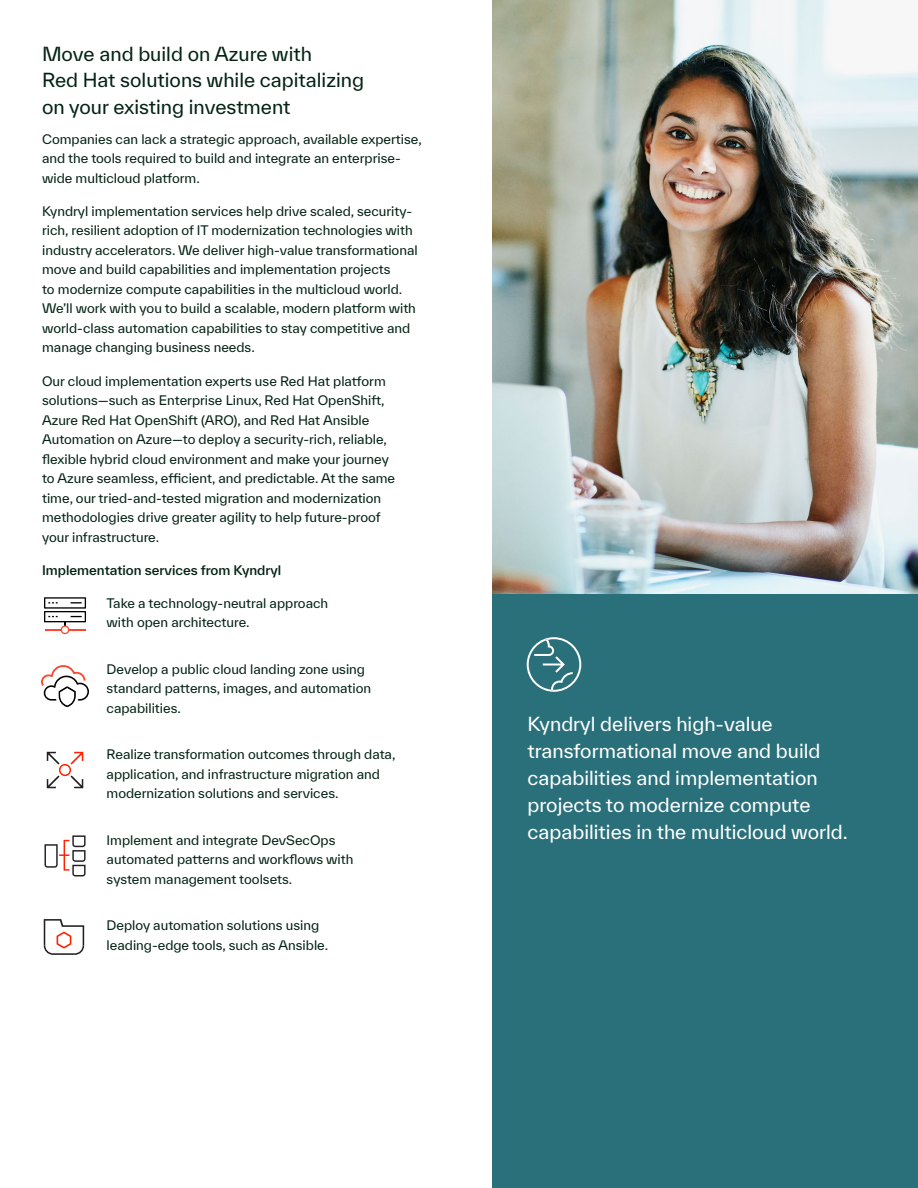
<style>
.page{position:relative;width:918px;height:1188px;background:#fff}
.page>*{position:absolute;margin:0;border:0;box-sizing:border-box;transform-origin:0 0}
.t1{font:18.75px/27px "TWK Everett";color:#fff}
.t2{font:18.75px/26.2px "TWK Everett";color:#042315}
.t3{font:12.75px/19.5px "TWK Everett";color:#042315}
.t4{font:500 12.75px "TWK Everett";color:#042315}
</style>
<div class="page">
<div style="left:492px;top:0;width:426px;height:1188px;background:#29707a"></div>
<svg style="left:44px;top:597px;width:42px;height:37px"></svg>
<svg style="left:47px;top:752px;width:36px;height:36px"></svg>
<svg style="left:45px;top:835px;width:41px;height:41px"></svg>
<img style="left:492px;top:0;width:426px;height:594px">
<svg style="left:41px;top:665px;width:48px;height:42px"></svg>
<svg style="left:527px;top:637px;width:54px;height:55px"></svg>
<svg style="left:44px;top:919px;width:40px;height:36px"></svg>
<p class="t2" style="left:42px;top:41px;width:323px">Move and build on Azure with<br>Red Hat solutions while capitalizing on your existing investment</p>
<p class="t3" style="left:42px;top:129px;width:381px">Companies can lack a strategic approach, available expertise, and the tools required to build and integrate an enterprise&shy;wide multicloud platform.</p>
<p class="t3" style="left:42px;top:201px;width:377px">Kyndryl implementation services help drive scaled, security&shy;rich, resilient adoption of IT modernization technologies with industry accelerators. We deliver high-value transformational move and build capabilities and implementation projects<br>to modernize compute capabilities in the multicloud world.<br>We’ll work with you to build a scalable, modern platform with world-class automation capabilities to stay competitive and manage changing business needs.</p>
<p class="t3" style="left:42px;top:371px;width:355px">Our cloud implementation experts use Red Hat platform solutions—such as Enterprise Linux, Red Hat OpenShift, Azure Red Hat OpenShift (ARO), and Red Hat Ansible Automation on Azure—to deploy a security-rich, reliable, flexible hybrid cloud environment and make your journey to Azure seamless, efficient, and predictable. At the same time, our tried-and-tested migration and modernization methodologies drive greater agility to help future-proof your infrastructure.</p>
<p class="t4" style="left:42px;top:561px;width:241px">Implementation services from Kyndryl</p>
<p class="t3" style="left:107px;top:593px;width:223px">Take a technology-neutral approach with open architecture.</p>
<p class="t3" style="left:107px;top:659px;width:266px">Develop a public cloud landing zone using standard patterns, images, and automation capabilities.</p>
<p class="t3" style="left:107px;top:745px;width:290px">Realize transformation outcomes through data, application, and infrastructure migration and modernization solutions and services.</p>
<p class="t3" style="left:107px;top:830px;width:248px">Implement and integrate DevSecOps automated patterns and workflows with system management toolsets.</p>
<p class="t3" style="left:107px;top:916px;width:223px">Deploy automation solutions using leading-edge tools, such as Ansible.</p>
<p class="t1" style="left:528px;top:710px;width:322px">Kyndryl delivers high-value transformational move and build capabilities and implementation projects to modernize compute capabilities in the multicloud world.</p>
</div>
